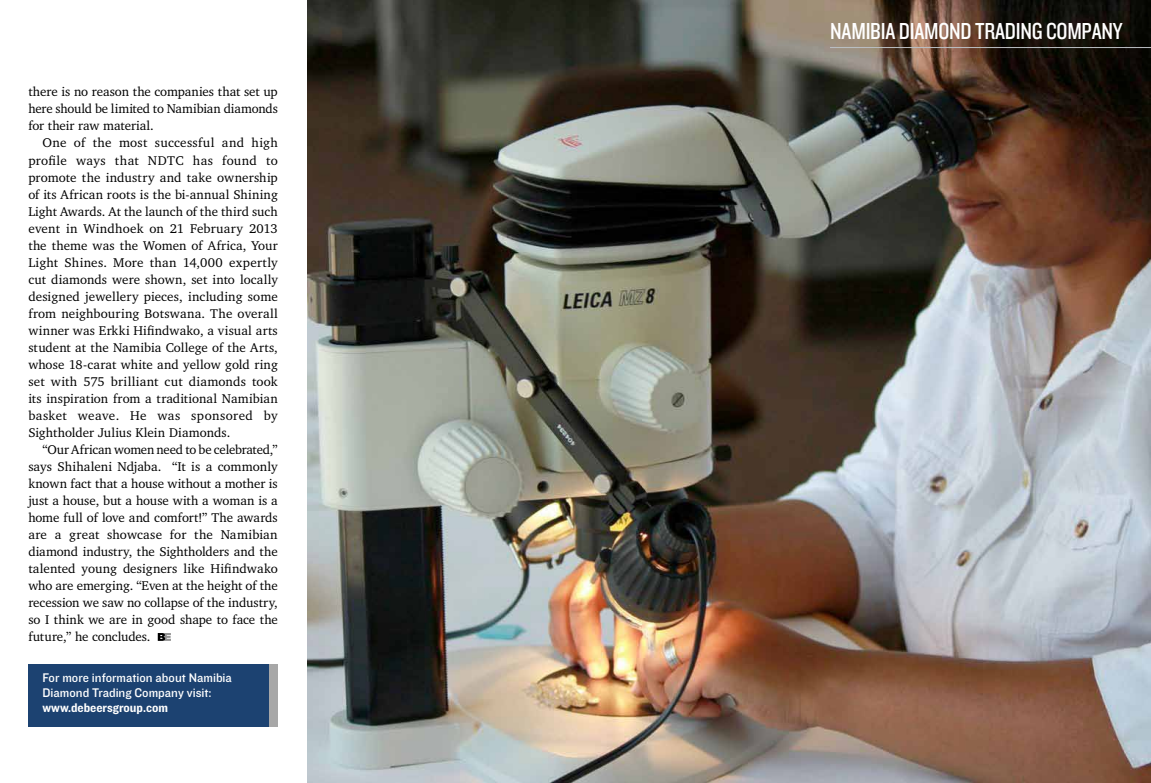
<style>
.page{position:relative;width:1151px;height:783px;background:#fff}
.page>*{position:absolute;margin:0;border:0;box-sizing:border-box;transform-origin:0 0}
.t1{font:24px "Knockout HTF29 Junior Liteweight";letter-spacing:-.01em;color:#fff}
.t2{font:13px/17px "Charter IT Cby BT";color:#000;text-align:justify}
.t3{font:13px/15px "Knockout HTF31 Junior Middlewt";color:#fff}
.t4{font:13px "Knockout HTF51 Middleweight";color:#fff}
</style>
<div class="page">
<img style="left:308px;top:0;width:843px;height:782px">
<hr style="left:830px;top:47px;width:321px;height:1px;background:#bbc0c4">
<div style="left:28px;top:663px;width:250px;height:63px;background:#1c4271"></div>
<div style="left:269px;top:663px;width:9px;height:63px;background:#a7a7a7"></div>
<svg style="left:158px;top:633px;width:13px;height:7px"></svg>
<p class="t2" style="left:28px;top:83px;width:251px">there is no reason the companies that set up here should be limited to Namibian diamonds for their raw material.</p>
<p class="t2" style="left:28px;top:134px;width:251px;text-indent:14px">One of the most successful and high profile ways that NDTC has found to promote the industry and take ownership of its African roots is the bi-annual Shining Light Awards. At the launch of the third such event in Windhoek on 21 February 2013 the theme was the Women of Africa, Your Light Shines. More than 14,000 expertly cut diamonds were shown, set into locally designed jewellery pieces, including some from neighbouring Botswana. The overall winner was Erkki Hifindwako, a visual arts student at the Namibia College of the Arts, whose 18-carat white and yellow gold ring set with 575 brilliant cut diamonds took its inspiration from a traditional Namibian basket weave. He was sponsored by Sightholder Julius Klein Diamonds.</p>
<p class="t2" style="left:28px;top:440px;width:251px;text-indent:14px">“Our African women need to be celebrated,” says Shihaleni Ndjaba. “It is a commonly known fact that a house without a mother is just a house, but a house with a woman is a home full of love and comfort!” The awards are a great showcase for the Namibian diamond industry, the Sightholders and the talented young designers like Hifindwako who are emerging. “Even at the height of the recession we saw no collapse of the industry, so I think we are in good shape to face the future,” he concludes.</p>
<p class="t3" style="left:43px;top:670px;width:191px">For more information about Namibia<br>Diamond Trading Company visit:</p>
<p class="t4" style="left:43px;top:700px;width:127px">www.debeersgroup.com</p>
<h1 class="t1" style="left:830px;top:18px;width:294px">NAMIBIA DIAMOND TRADING COMPANY</h1>
</div>
